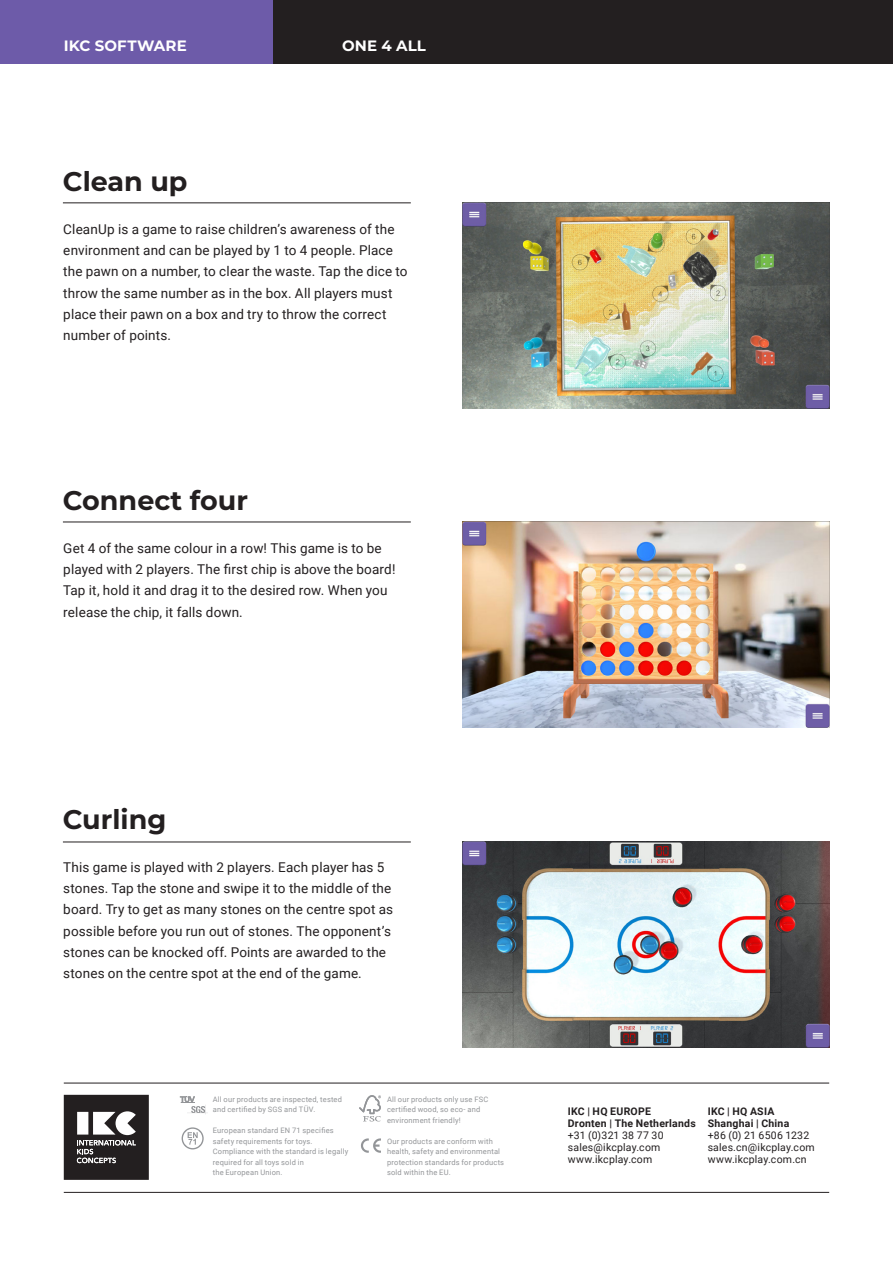
<style>
.page{position:relative;width:893px;height:1263px;background:#fff}
.page>*{position:absolute;margin:0;border:0;box-sizing:border-box;transform-origin:0 0}
.t1{font:700 27px "Montserrat";color:#231f20}
.t2{font:700 15px "Montserrat";letter-spacing:.01em;color:#fff}
.Info{font:13.5px/21.3px "Roboto";letter-spacing:.01em;color:#231f20}
.t3{font:10.5px "Roboto";letter-spacing:.02em;color:#231f20}
.t4{font:700 10.5px "Roboto";letter-spacing:.025em;color:#231f20}
.t5{font:7.5px/10.5px "Roboto";letter-spacing:.025em;color:#939598}
</style>
<div class="page">
<div style="left:273px;top:0;width:620px;height:64px;background:#231f20"></div>
<div style="left:0;top:0;width:273px;height:64px;background:#6d5ba9"></div>
<hr style="left:63px;top:203px;width:348px;height:1px;background:#231f20">
<hr style="left:63px;top:522px;width:348px;height:1px;background:#231f20">
<hr style="left:63px;top:842px;width:348px;height:1px;background:#231f20">
<svg style="left:64px;top:1095px;width:85px;height:85px;background:#4b4849"></svg>
<svg style="left:361px;top:1138px;width:20px;height:15px"></svg>
<svg style="left:359px;top:1095px;width:22px;height:26px"></svg>
<svg style="left:182px;top:1127px;width:22px;height:22px"></svg>
<hr style="left:64px;top:1083px;width:765px;height:1px;background:#231f20">
<hr style="left:64px;top:1192px;width:765px;height:1px;background:#231f20">
<svg style="left:180px;top:1096px;width:28px;height:18px"></svg>
<img style="left:463px;top:203px;width:366px;height:206px">
<img style="left:463px;top:522px;width:366px;height:206px">
<img style="left:463px;top:842px;width:366px;height:206px">
<p class="t2" style="left:64px;top:35px;width:125px">IKC SOFTWARE</p>
<p class="t1" style="left:63px;top:162px;width:126px">Clean up</p>
<p class="t2" style="left:342px;top:35px;width:85px">ONE 4 ALL</p>
<p class="Info" style="left:63px;top:218px;width:346px">CleanUp is a game to raise children’s awareness of the environment and can be played by 1 to 4 people. Place the pawn on a number, to clear the waste. Tap the dice to throw the same number as in the box. All players must place their pawn on a box and try to throw the correct number of points.</p>
<p class="t1" style="left:63px;top:481px;width:187px">Connect four</p>
<p class="Info" style="left:63px;top:537px;width:334px">Get 4 of the same colour in a row! This game is to be played with 2 players. The first chip is above the board!<br>Tap it, hold it and drag it to the desired row. When you release the chip, it falls down.</p>
<p class="t1" style="left:63px;top:800px;width:105px">Curling</p>
<p class="Info" style="left:63px;top:856px;width:331px">This game is played with 2 players. Each player has 5 stones. Tap the stone and swipe it to the middle of the board. Try to get as many stones on the centre spot as possible before you run out of stones. The opponent’s stones can be knocked off. Points are awarded to the stones on the centre spot at the end of the game.</p>
<p class="t5" style="left:213px;top:1094px;width:131px">All our products are inspected, tested and certified by SGS and TÜV.</p>
<p class="t5" style="left:213px;top:1125px;width:123px">European standard EN 71 specifies safety requirements for toys.</p>
<p class="t5" style="left:213px;top:1146px;width:137px">Compliance with the standard is legally required for all toys sold in</p>
<p class="t5" style="left:213px;top:1167px;width:71px">the European Union.</p>
<p class="t5" style="left:387px;top:1094px;width:103px">All our products only use FSC</p>
<p class="t5" style="left:387px;top:1104px;width:95px">certified wood, so eco- and</p>
<p class="t5" style="left:387px;top:1115px;width:75px">environment friendly!</p>
<p class="t5" style="left:387px;top:1136px;width:119px">Our products are conform with health, safety and environmental protection standards for products sold within the EU.</p>
<p class="t4" style="left:568px;top:1104px;width:85px">IKC | HQ EUROPE</p>
<p class="t4" style="left:568px;top:1116px;width:129px">Dronten | The Netherlands</p>
<p class="t3" style="left:568px;top:1128px;width:97px">+31 (0)321 38 77 30</p>
<p class="t3" style="left:568px;top:1140px;width:94px">sales@ikcplay.com</p>
<p class="t3" style="left:568px;top:1152px;width:86px">www.ikcplay.com</p>
<p class="t4" style="left:708px;top:1104px;width:68px">IKC | HQ ASIA</p>
<p class="t4" style="left:708px;top:1116px;width:83px">Shanghai | China</p>
<p class="t3" style="left:708px;top:1128px;width:103px">+86 (0) 21 6506 1232</p>
<p class="t3" style="left:708px;top:1140px;width:109px">sales.cn@ikcplay.com</p>
<p class="t3" style="left:708px;top:1152px;width:101px">www.ikcplay.com.cn</p>
</div>
